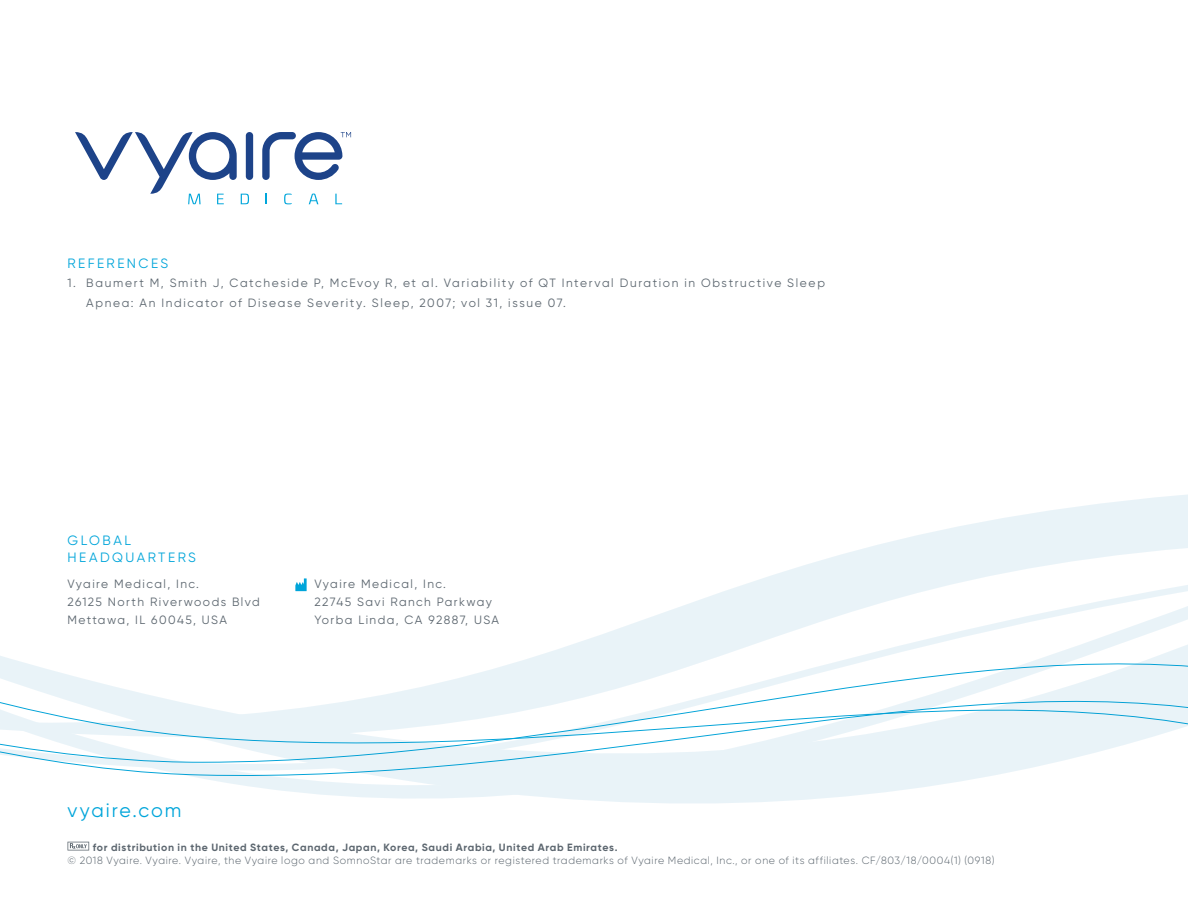
<style>
.page{position:relative;width:1188px;height:918px;background:#fff}
.page>*{position:absolute;margin:0;border:0;box-sizing:border-box;transform-origin:0 0}
.t1{font:19.5px "Gilroy";letter-spacing:.1em;color:#00a5da}
.BC_Titles{font:13.5px/16.5px "Gilroy";letter-spacing:.185em;color:#00a5da}
.Address{font:12px/19.5px "Gilroy";letter-spacing:.12em;color:#5c666f}
.legal{font:300 10.5px/13.5px "Gilroy";letter-spacing:.06em;color:#5c666f}
.s1{font-weight:700}
</style>
<div class="page">
<svg style="left:813px;top:494px;width:375px;height:69px;fill:#e9f3f8"></svg>
<svg style="left:309px;top:563px;width:751px;height:240px"></svg>
<svg style="left:0;top:566px;width:1188px;height:227px"></svg>
<div style="left:246px;top:132px;width:7px;height:48px;background:#1d4389;border-radius:4px"></div>
<svg style="left:262px;top:132px;width:89px;height:48px"></svg>
<svg style="left:75px;top:132px;width:174px;height:72px"></svg>
<svg style="left:284px;top:194px;width:8px;height:10px"></svg>
<svg style="left:309px;top:194px;width:9px;height:10px"></svg>
<svg style="left:335px;top:194px;width:7px;height:10px"></svg>
<svg style="left:68px;top:842px;width:21px;height:8px"></svg>
<svg style="left:295px;top:578px;width:12px;height:13px"></svg>
<p class="BC_Titles" style="left:68px;top:255px;width:102px">REFERENCES</p>
<p class="Address" style="left:86px;top:273px;width:740px;text-indent:-19px">1. Baumert M, Smith J, Catcheside P, McEvoy R, et al. Variability of QT Interval Duration in Obstructive Sleep<br>Apnea: An Indicator of Disease Severity. Sleep, 2007; vol 31, issue 07.</p>
<p class="BC_Titles" style="left:68px;top:532px;width:130px">GLOBAL<br>HEADQUARTERS</p>
<p class="Address" style="left:68px;top:574px;width:133px">Vyaire Medical, Inc.</p>
<p class="Address" style="left:68px;top:592px;width:194px">26125 North Riverwoods Blvd</p>
<p class="Address" style="left:68px;top:610px;width:161px">Mettawa, IL 60045, USA</p>
<p class="Address" style="left:314px;top:574px;width:133px">Vyaire Medical, Inc.</p>
<p class="Address" style="left:314px;top:592px;width:179px">22745 Savi Ranch Parkway</p>
<p class="Address" style="left:314px;top:610px;width:186px">Yorba Linda, CA 92887, USA</p>
<p class="t1" style="left:68px;top:798px;width:115px">vyaire.com</p>
<p class="legal" style="left:68px;top:840px;width:928px;text-indent:25px"><span class="s1">for distribution in the United States, Canada, Japan, Korea, Saudi Arabia, United Arab Emirates.<br></span>© 2018 Vyaire. Vyaire. Vyaire, the Vyaire logo and SomnoStar are trademarks or registered trademarks of Vyaire Medical, Inc., or one of its affiliates. CF/803/18/0004(1) (0918)</p>
</div>
